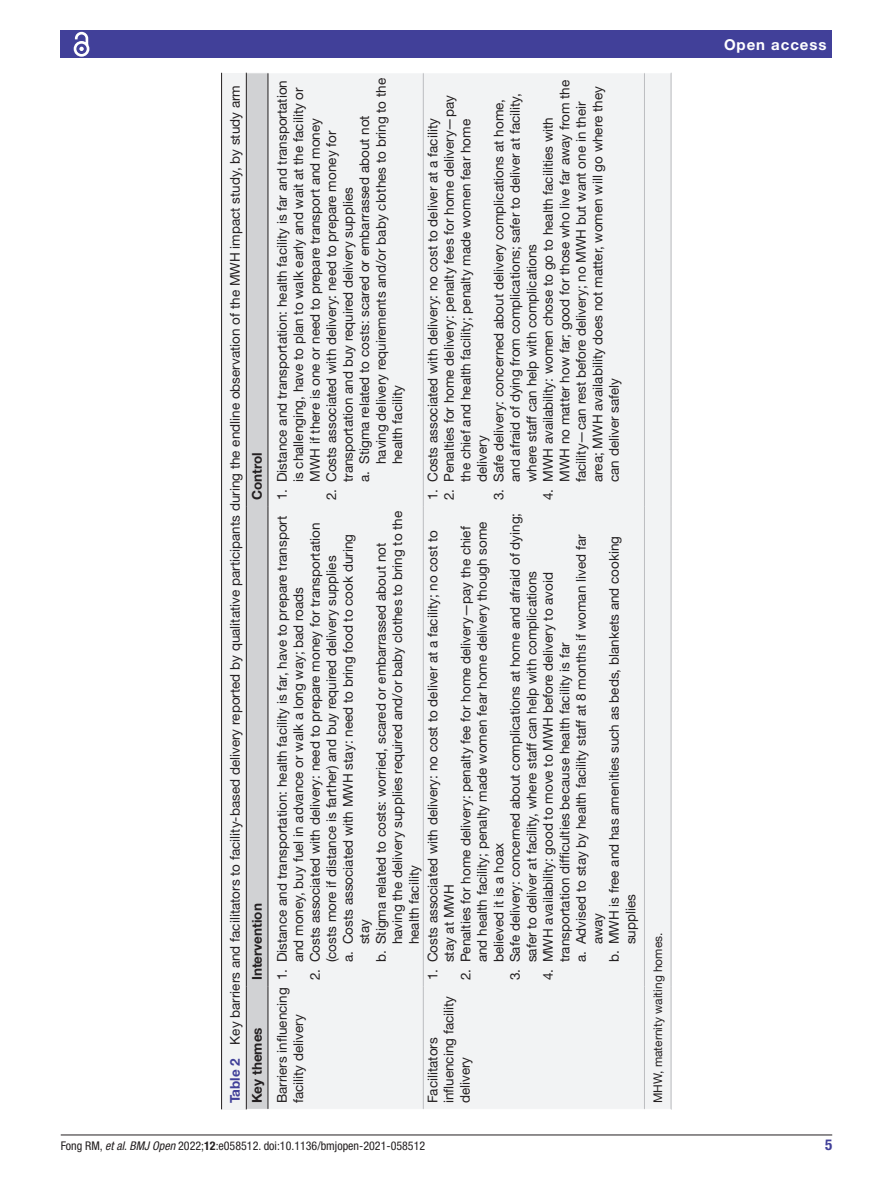
<style>
.page{position:relative;width:893px;height:1191px;background:#fff}
.page>*{position:absolute;margin:0;border:0;box-sizing:border-box;transform-origin:0 0}
.t1{font:700 15px "Helvetica Neue LT Std";letter-spacing:.065em;color:#fff}
.t2{font:700 condensed 15px "Helvetica Neue LT Std";color:#414099}
.t3{font:13.5px/16.5px "Helvetica Neue LT Std";color:#231f20}
.t4{font:700 13.5px "Helvetica Neue LT Std";color:#231f20}
.t5{font:condensed 12px "Helvetica Neue LT Std";color:#231f20}
.t6{font:12px "Helvetica Neue LT Std";color:#231f20}
.s1{font-weight:700;color:#414099}
.s2{font-weight:700}
.s3{font-style:italic}
</style>
<div class="page">
<hr style="left:61px;top:1134px;width:771px;height:1px;background:#231f20">
<div style="left:61px;top:31px;width:771px;height:27px;background:#414099"></div>
<svg style="left:73px;top:31px;width:17px;height:26px"></svg>
<div style="left:222px;top:73px;width:449px;height:1036px;background:#f2f3f4"></div>
<hr style="left:221px;top:73px;width:1px;height:1036px;background:#231f20">
<hr style="left:268px;top:986px;width:1px;height:123px;background:#231f20">
<hr style="left:268px;top:506px;width:1px;height:480px;background:#231f20">
<hr style="left:268px;top:73px;width:1px;height:433px;background:#231f20">
<hr style="left:423px;top:986px;width:1px;height:123px;background:#bcbdc0">
<hr style="left:423px;top:506px;width:1px;height:480px;background:#bcbdc0">
<hr style="left:644px;top:506px;width:1px;height:480px;background:#bcbdc0">
<hr style="left:423px;top:73px;width:1px;height:433px;background:#bcbdc0">
<hr style="left:644px;top:73px;width:1px;height:433px;background:#bcbdc0">
<hr style="left:644px;top:986px;width:1px;height:123px;background:#bcbdc0">
<hr style="left:671px;top:986px;width:1px;height:123px;background:#bcbdc0">
<hr style="left:671px;top:506px;width:1px;height:480px;background:#bcbdc0">
<hr style="left:671px;top:73px;width:1px;height:433px;background:#bcbdc0">
<svg style="left:246px;top:72px;width:22px;height:1038px;background:#c6c7c8"></svg>
<p class="t3" style="left:224px;top:1103px;width:1019px;line-height:22px;rotate:-90deg"><span class="s1">Table 2</span> Key barriers and facilitators to facility-based delivery reported by qualitative participants during the endline observation of the MWH impact study, by study arm<br><span class="s2">Key themes</span></p>
<p class="t4" style="left:249px;top:500px;width:49px;rotate:-90deg">Control</p>
<p class="t4" style="left:249px;top:980px;width:79px;rotate:-90deg">Intervention</p>
<p class="t3" style="left:372px;top:464px;width:387px;rotate:-90deg">having delivery requirements and/or baby clothes to bring to the</p>
<p class="t3" style="left:274px;top:482px;width:403px;text-indent:-18px;rotate:-90deg">1. Distance and transportation: health facility is far and transportation is challenging, have to plan to walk early and wait at the facility or<br>MWH if there is one or need to prepare transport and money</p>
<p class="t3" style="left:356px;top:482px;width:368px;rotate:-90deg">a. Stigma related to costs: scared or embarrassed about not</p>
<p class="t3" style="left:323px;top:500px;width:371px;rotate:-90deg">2. Costs associated with delivery: need to prepare money for</p>
<p class="t3" style="left:340px;top:482px;width:296px;rotate:-90deg">transportation and buy required delivery supplies</p>
<p class="t3" style="left:389px;top:464px;width:81px;rotate:-90deg">health facility</p>
<p class="t3" style="left:540px;top:482px;width:404px;text-indent:-18px;rotate:-90deg">4. MWH availability: women chose to go to health facilities with<br>MWH no matter how far; good for those who live far away from the facility—can rest before delivery; no MWH but want one in their area; MWH availability does not matter, women will go where they can deliver safely</p>
<p class="t3" style="left:441px;top:482px;width:389px;text-indent:-18px;rotate:-90deg">2. Penalties for home delivery: penalty fees for home delivery—pay the chief and health facility; penalty made women fear home delivery</p>
<p class="t3" style="left:490px;top:482px;width:390px;text-indent:-18px;rotate:-90deg">3. Safe delivery: concerned about delivery complications at home, and afraid of dying from complications; safer to deliver at facility, where staff can help with complications</p>
<p class="t3" style="left:424px;top:500px;width:383px;rotate:-90deg">1. Costs associated with delivery: no cost to deliver at a facility</p>
<p class="t3" style="left:389px;top:944px;width:435px;rotate:-90deg">having the delivery supplies required and/or baby clothes to bring to the</p>
<p class="t3" style="left:424px;top:962px;width:434px;text-indent:-18px;rotate:-90deg">1. Costs associated with delivery: no cost to deliver at a facility; no cost to stay at MWH</p>
<p class="t3" style="left:457px;top:962px;width:442px;text-indent:-18px;rotate:-90deg">2. Penalties for home delivery: penalty fee for home delivery—pay the chief and health facility; penalty made women fear home delivery though some believed it is a hoax</p>
<p class="t3" style="left:507px;top:962px;width:451px;text-indent:-18px;rotate:-90deg">3. Safe delivery: concerned about complications at home and afraid of dying; safer to deliver at facility, where staff can help with complications</p>
<p class="t3" style="left:274px;top:962px;width:448px;text-indent:-18px;rotate:-90deg">1. Distance and transportation: health facility is far, have to prepare transport and money, buy fuel in advance or walk a long way; bad roads</p>
<p class="t3" style="left:307px;top:980px;width:459px;rotate:-90deg">2. Costs associated with delivery: need to prepare money for transportation</p>
<p class="t3" style="left:573px;top:962px;width:429px;rotate:-90deg">a. Advised to stay by health facility staff at 8 months if woman lived far</p>
<p class="t3" style="left:340px;top:962px;width:430px;rotate:-90deg">a. Costs associated with MWH stay: need to bring food to cook during</p>
<p class="t3" style="left:606px;top:962px;width:428px;rotate:-90deg">b. MWH is free and has amenities such as beds, blankets and cooking</p>
<p class="t3" style="left:373px;top:962px;width:421px;rotate:-90deg">b. Stigma related to costs: worried, scared or embarrassed about not</p>
<p class="t3" style="left:323px;top:962px;width:408px;rotate:-90deg">(costs more if distance is farther) and buy required delivery supplies</p>
<p class="t3" style="left:540px;top:980px;width:410px;rotate:-90deg">4. MWH availability: good to move to MWH before delivery to avoid</p>
<p class="t3" style="left:556px;top:962px;width:321px;rotate:-90deg">transportation difficulties because health facility is far</p>
<p class="t3" style="left:406px;top:944px;width:81px;rotate:-90deg">health facility</p>
<p class="t3" style="left:622px;top:944px;width:52px;rotate:-90deg">supplies</p>
<p class="t3" style="left:589px;top:944px;width:33px;rotate:-90deg">away</p>
<p class="t3" style="left:356px;top:944px;width:27px;rotate:-90deg">stay</p>
<p class="t3" style="left:274px;top:1103px;width:117px;rotate:-90deg">Barriers influencing facility delivery</p>
<p class="t3" style="left:424px;top:1103px;width:109px;rotate:-90deg">Facilitators influencing facility delivery</p>
<p class="t6" style="left:651px;top:1103px;width:172px;rotate:-90deg">MHW, maternity waiting homes.</p>
<p class="t1" style="left:724px;top:35px;width:104px">Open access</p>
<p class="t5" style="left:61px;top:1138px;width:366px">Fong RM, <span class="s3">et al</span>. <span class="s3">BMJ Open</span> 2022;<span class="s2">12</span>:e058512. doi:10.1136/bmjopen-2021-058512</p>
<p class="t2" style="left:825px;top:1135px;width:9px">5</p>
</div>
